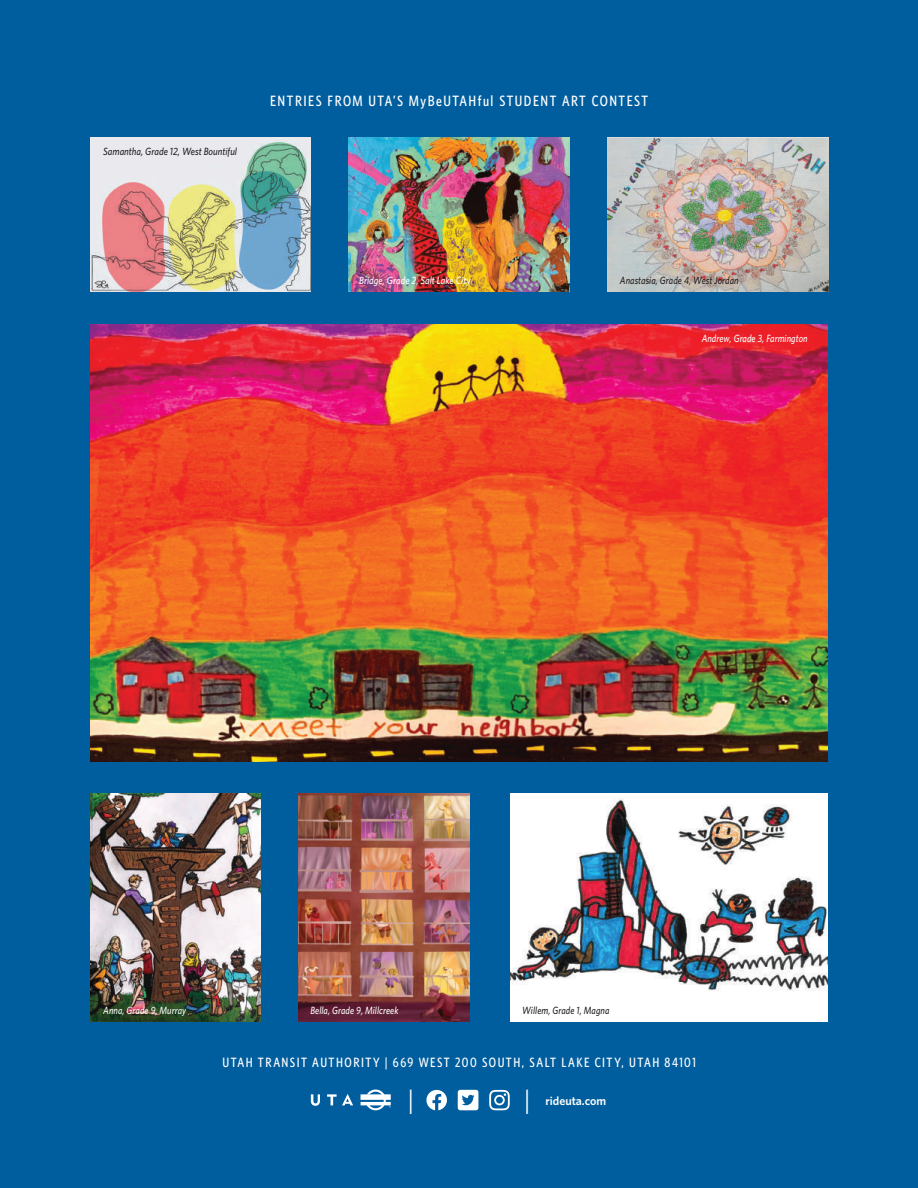
<style>
.page{position:relative;width:918px;height:1188px;background:#005e9e}
.page>*{position:absolute;margin:0;border:0;box-sizing:border-box;transform-origin:0 0}
.t1{font:27px "Whitney Condensed";color:#fff}
.t2{font:500 15px "Whitney Condensed";letter-spacing:.1em;color:#fff}
.t3{font:500 13.5px "Whitney Condensed";letter-spacing:.11em;color:#fff}
.t4{font:600 12px "Whitney";color:#fff}
.t5{font:italic 500 10.5px "Whitney";letter-spacing:.01em;color:#fff;scale:.85 1}
.t6{font:italic 500 10.5px "Whitney";letter-spacing:.005em;color:#231f20;scale:.85 1}
.t7{font:italic 500 10.5px "Whitney";letter-spacing:.005em;color:#231f20;scale:.89 1}
.t8{font:italic 500 10.5px "Whitney";letter-spacing:.01em;color:#fff;scale:.89 1}
</style>
<div class="page">
<img style="left:90px;top:793px;width:171px;height:229px">
<img style="left:299px;top:793px;width:170px;height:229px">
<svg style="left:311px;top:1094px;width:9px;height:12px"></svg>
<svg style="left:327px;top:1094px;width:26px;height:11px"></svg>
<svg style="left:361px;top:1090px;width:30px;height:20px"></svg>
<svg style="left:458px;top:1090px;width:20px;height:20px"></svg>
<svg style="left:426px;top:1090px;width:21px;height:20px"></svg>
<svg style="left:489px;top:1090px;width:21px;height:20px"></svg>
<img style="left:90px;top:138px;width:221px;height:154px">
<img style="left:349px;top:138px;width:220px;height:154px">
<img style="left:607px;top:138px;width:221px;height:154px">
<img style="left:510px;top:793px;width:318px;height:229px">
<img style="left:90px;top:324px;width:738px;height:437px">
<p class="t7" style="left:103px;top:145px;width:152px">Samantha, Grade 12, West Bountiful</p>
<h2 class="t2" style="left:270px;top:91px;width:380px">ENTRIES FROM UTA’S MyBeUTAHful STUDENT ART CONTEST</h2>
<p class="t8" style="left:359px;top:273px;width:127px">Bridge, Grade 2, Salt Lake City</p>
<p class="t6" style="left:620px;top:273px;width:141px">Anastasia, Grade 4, West Jordan</p>
<p class="t5" style="left:702px;top:332px;width:126px">Andrew, Grade 3, Farmington</p>
<p class="t5" style="left:103px;top:1003px;width:99px">Anna, Grade 9, Murray</p>
<p class="t5" style="left:310px;top:1003px;width:105px">Bella, Grade 9, Millcreek</p>
<p class="t6" style="left:522px;top:1003px;width:104px">Willem, Grade 1, Magna</p>
<p class="t3" style="left:222px;top:1054px;width:475px">UTAH TRANSIT AUTHORITY | 669 WEST 200 SOUTH, SALT LAKE CITY, UTAH 84101</p>
<h1 class="t1" style="left:408px;top:1083px;width:7px">|</h1>
<h1 class="t1" style="left:524px;top:1083px;width:7px">|</h1>
<p class="t4" style="left:545px;top:1092px;width:62px">rideuta.com</p>
</div>
